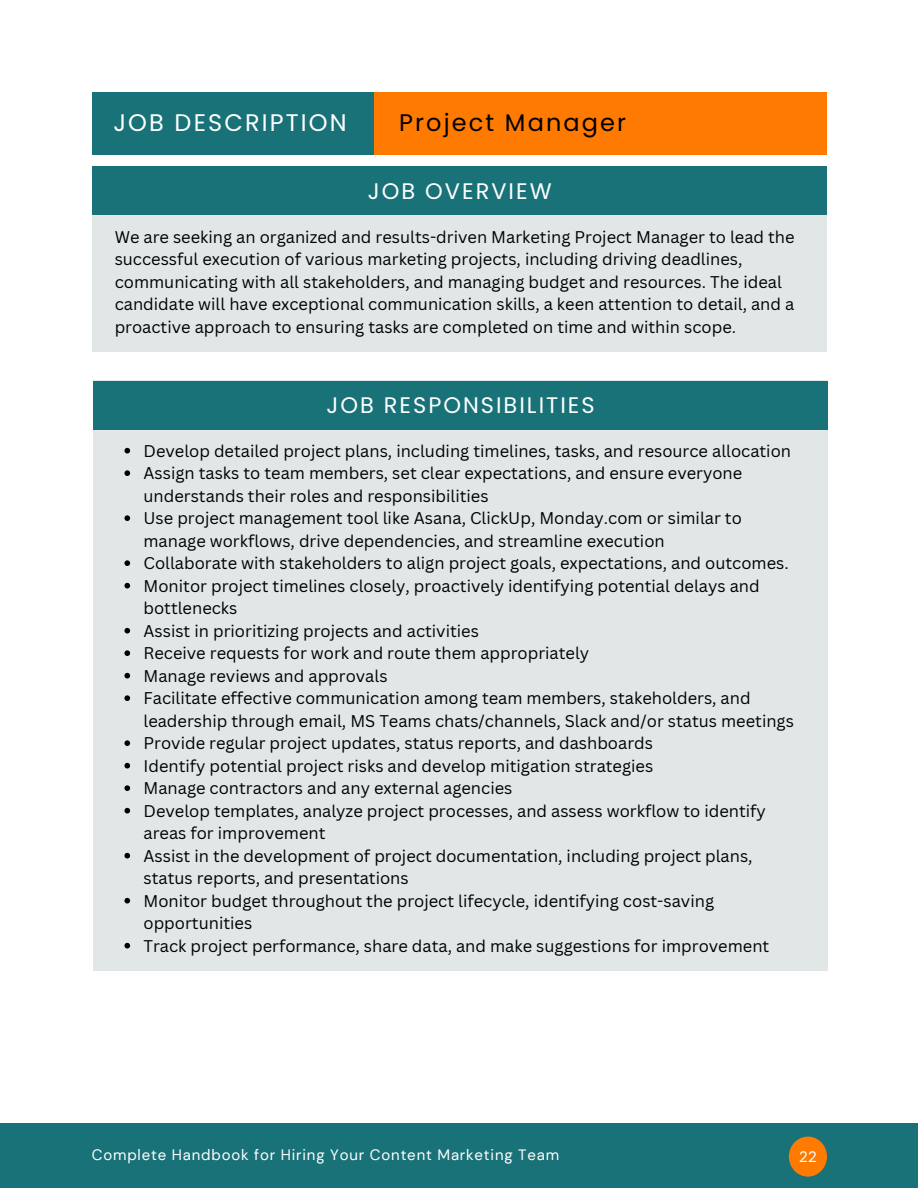
<style>
.page{position:relative;width:918px;height:1188px;background:#fff}
.page>*{position:absolute;margin:0;border:0;box-sizing:border-box;transform-origin:0 0}
.t1{font:24px "Poppins";letter-spacing:.09em;color:#fff}
.t2{font:24px "Poppins";letter-spacing:.09em;color:#000}
.t3{font:22.5px "Poppins";letter-spacing:.09em;color:#fff}
.t4{font:16.5px/22.5px "Canva Sans";color:#000}
.t5{font:15px "DM Sans";letter-spacing:.055em;color:#fff}
.t6{font:15px "Lato";color:#fff}
</style>
<div class="page">
<div style="left:0;top:1124px;width:918px;height:64px;background:#197278"></div>
<div style="left:789px;top:1137px;width:38px;height:40px;background:#ff7a00;border-radius:50%"></div>
<div style="left:92px;top:92px;width:282px;height:63px;background:#197278"></div>
<div style="left:374px;top:92px;width:453px;height:63px;background:#ff7a00"></div>
<div style="left:93px;top:167px;width:734px;height:185px;background:#e1e6e6"></div>
<div style="left:93px;top:167px;width:734px;height:48px;background:#197278"></div>
<div style="left:93px;top:381px;width:735px;height:590px;background:#e1e6e6"></div>
<div style="left:93px;top:381px;width:735px;height:48px;background:#197278"></div>
<svg style="left:124px;top:448px;width:6px;height:5px"></svg>
<svg style="left:124px;top:470px;width:6px;height:6px"></svg>
<svg style="left:124px;top:515px;width:6px;height:6px"></svg>
<svg style="left:124px;top:560px;width:6px;height:6px"></svg>
<svg style="left:124px;top:583px;width:6px;height:5px"></svg>
<svg style="left:124px;top:628px;width:6px;height:5px"></svg>
<svg style="left:124px;top:650px;width:6px;height:6px"></svg>
<svg style="left:124px;top:673px;width:6px;height:5px"></svg>
<svg style="left:124px;top:695px;width:6px;height:6px"></svg>
<svg style="left:124px;top:740px;width:6px;height:6px"></svg>
<svg style="left:124px;top:763px;width:6px;height:5px"></svg>
<svg style="left:124px;top:785px;width:6px;height:6px"></svg>
<svg style="left:124px;top:808px;width:6px;height:5px"></svg>
<svg style="left:124px;top:853px;width:6px;height:5px"></svg>
<svg style="left:124px;top:898px;width:6px;height:5px"></svg>
<svg style="left:124px;top:943px;width:6px;height:5px"></svg>
<h1 class="t1" style="left:113px;top:105px;width:235px">JOB DESCRIPTION</h1>
<p class="t2" style="left:399px;top:105px;width:229px">Project Manager</p>
<h1 class="t3" style="left:368px;top:175px;width:185px">JOB OVERVIEW</h1>
<p class="t4" style="left:115px;top:225px;width:681px">We are seeking an organized and results-driven Marketing Project Manager to lead the successful execution of various marketing projects, including driving deadlines, communicating with all stakeholders, and managing budget and resources. The ideal candidate will have exceptional communication skills, a keen attention to detail, and a proactive approach to ensuring tasks are completed on time and within scope.</p>
<p class="t3" style="left:326px;top:389px;width:270px">JOB RESPONSIBILITIES</p>
<p class="t4" style="left:144px;top:439px;width:649px">Develop detailed project plans, including timelines, tasks, and resource allocation</p>
<p class="t4" style="left:144px;top:462px;width:600px">Assign tasks to team members, set clear expectations, and ensure everyone understands their roles and responsibilities</p>
<p class="t4" style="left:144px;top:507px;width:600px">Use project management tool like Asana, ClickUp, Monday.com or similar to manage workflows, drive dependencies, and streamline execution</p>
<p class="t4" style="left:144px;top:552px;width:647px">Collaborate with stakeholders to align project goals, expectations, and outcomes.</p>
<p class="t4" style="left:144px;top:574px;width:618px">Monitor project timelines closely, proactively identifying potential delays and bottlenecks</p>
<p class="t4" style="left:144px;top:619px;width:337px">Assist in prioritizing projects and activities</p>
<p class="t4" style="left:144px;top:642px;width:447px">Receive requests for work and route them appropriately</p>
<p class="t4" style="left:144px;top:664px;width:246px">Manage reviews and approvals</p>
<p class="t4" style="left:144px;top:687px;width:652px">Facilitate effective communication among team members, stakeholders, and leadership through email, MS Teams chats/channels, Slack and/or status meetings</p>
<p class="t4" style="left:144px;top:732px;width:511px">Provide regular project updates, status reports, and dashboards</p>
<p class="t4" style="left:144px;top:754px;width:511px">Identify potential project risks and develop mitigation strategies</p>
<p class="t4" style="left:144px;top:777px;width:370px">Manage contractors and any external agencies</p>
<p class="t4" style="left:144px;top:799px;width:624px">Develop templates, analyze project processes, and assess workflow to identify areas for improvement</p>
<p class="t4" style="left:144px;top:844px;width:611px">Assist in the development of project documentation, including project plans, status reports, and presentations</p>
<p class="t4" style="left:144px;top:889px;width:572px">Monitor budget throughout the project lifecycle, identifying cost-saving opportunities</p>
<p class="t4" style="left:144px;top:934px;width:627px">Track project performance, share data, and make suggestions for improvement</p>
<h2 class="t5" style="left:92px;top:1145px;width:469px">Complete Handbook for Hiring Your Content Marketing Team</h2>
<h1 class="t6" style="left:799px;top:1148px;width:19px">22</h1>
</div>
